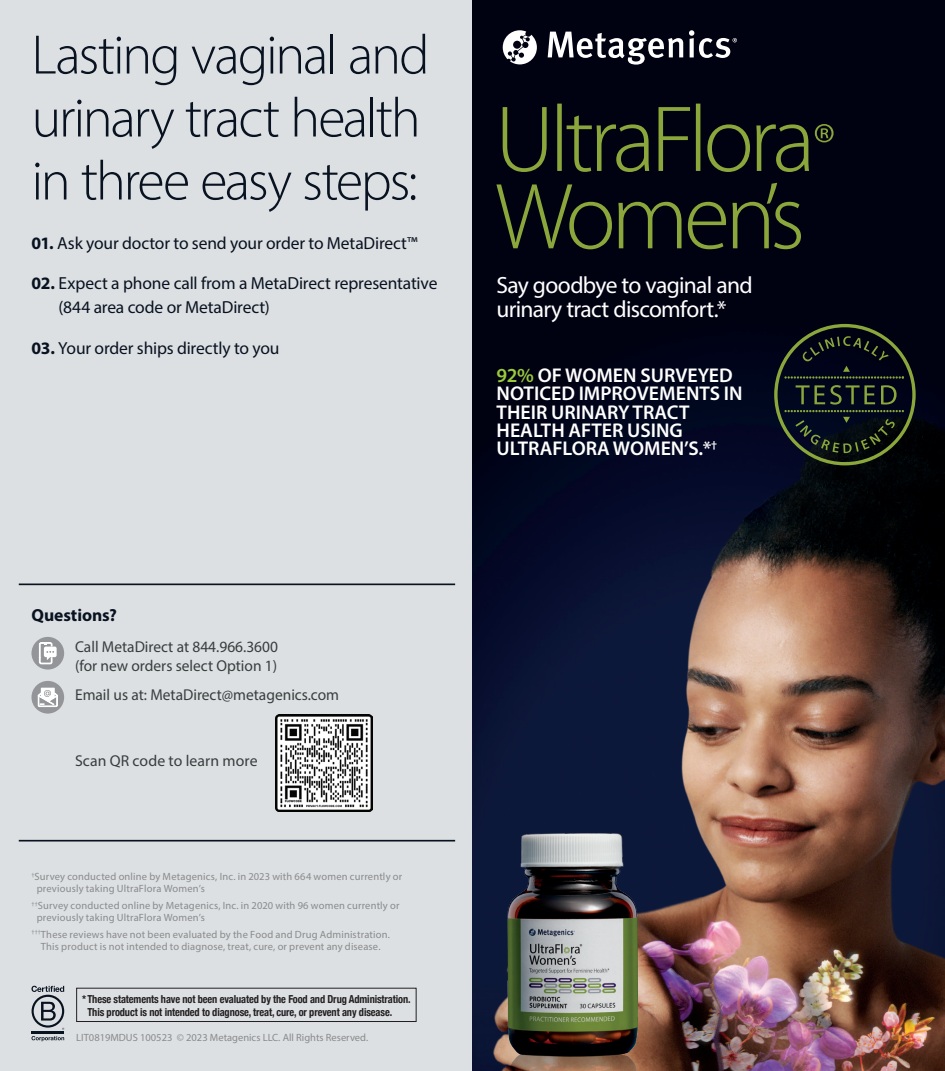
<style>
.page{position:relative;width:945px;height:1071px;background:#fff}
.page>*{position:absolute;margin:0;border:0;box-sizing:border-box;transform-origin:0 0}
.t1{font:300 56px/63px "Myriad Pro";letter-spacing:-.04em;color:#091220}
.t2{font:23.62px/23.6px "Myriad Pro";letter-spacing:-.03em;color:#fff}
.t3{font:600 19.95px/18.2px "Myriad Pro";color:#fff}
.t4{font:17.5px/24.5px "Myriad Pro";letter-spacing:-.01em;color:#091220}
.t5{font:700 17.5px "Myriad Pro";letter-spacing:-.005em;color:#091220}
.t6{font:15.75px/19.2px "Myriad Pro";color:#383d3d}
.t7{font:700 condensed 11.03px/13px "Helvetica Neue";letter-spacing:-.01em;color:#231f20;scale:.94 1}
.t8{font:10.5px/12.2px "Myriad Pro";letter-spacing:.015em;color:#8a8a8b}
.s1{font-weight:700}
.s2{color:#99ca3b}
</style>
<div class="page">
<div style="left:0;top:0;width:480px;height:1071px;background:#dce0e3"></div>
<div style="left:472px;top:0;width:473px;height:402px;background:#000212"></div>
<img style="left:450px;top:402px;width:495px;height:669px">
<svg style="left:548px;top:32px;width:135px;height:33px"></svg>
<svg style="left:689px;top:30px;width:48px;height:28px"></svg>
<svg style="left:503px;top:30px;width:34px;height:34px"></svg>
<div style="left:76px;top:988px;width:340px;height:34px;border:1px solid #231f20"></div>
<div style="left:32px;top:637px;width:32px;height:33px;background:#939598;border-radius:50%"></div>
<svg style="left:39px;top:642px;width:18px;height:23px"></svg>
<div style="left:32px;top:681px;width:32px;height:33px;background:#939598;border-radius:50%"></div>
<svg style="left:38px;top:688px;width:20px;height:19px"></svg>
<img style="left:276px;top:714px;width:96px;height:97px">
<hr style="left:19px;top:584px;width:436px;height:1px;background:#091220">
<hr style="left:19px;top:840px;width:436px;height:2px;background:#091220">
<hr style="left:32px;top:1031px;width:32px;height:2px;background:#091220">
<svg style="left:32px;top:986px;width:32px;height:44px"></svg>
<svg style="left:32px;top:1036px;width:32px;height:5px"></svg>
<div style="left:774px;top:324px;width:142px;height:141px;border:3px solid #8ba73c;border-radius:50%"></div>
<svg style="left:784px;top:385px;width:120px;height:68px;background:#17201e"></svg>
<svg style="left:784px;top:336px;width:120px;height:43px;background:#11171a"></svg>
<svg style="left:496px;top:104px;width:313px;height:145px;background:#191f19"></svg>
<svg style="left:815px;top:124px;width:19px;height:18px"></svg>
<img style="left:508px;top:833px;width:129px;height:238px">
<h1 class="t1" style="left:32px;top:23px;width:400px">Lasting vaginal and urinary tract health in three easy steps:</h1>
<h3 class="t4" style="left:32px;top:230px;width:388px"><span class="s1">01.</span> Ask your doctor to send your order to MetaDirect™</h3>
<h3 class="t4" style="left:59px;top:271px;width:380px;text-indent:-27px"><span class="s1">02.</span> Expect a phone call from a MetaDirect representative (844 area code or MetaDirect)</h3>
<h3 class="t4" style="left:32px;top:335px;width:249px"><span class="s1">03.</span> Your order ships directly to you</h3>
<h2 class="t2" style="left:496px;top:273px;width:258px">Say goodbye to vaginal and urinary tract discomfort.*</h2>
<h3 class="t3" style="left:496px;top:366px;width:248px"><span class="s2">92%</span> OF WOMEN SURVEYED<br>NOTICED IMPROVEMENTS IN<br>THEIR URINARY TRACT<br>HEALTH AFTER USING<br>ULTRAFLORA WOMEN’S.*<sup>†</sup></h3>
<h3 class="t5" style="left:32px;top:604px;width:87px">Questions?</h3>
<h3 class="t6" style="left:75px;top:637px;width:204px">Call MetaDirect at 844.966.3600 (for new orders select Option 1)</h3>
<h3 class="t6" style="left:75px;top:684px;width:266px">Email us at: MetaDirect@metagenics.com</h3>
<h3 class="t6" style="left:75px;top:751px;width:184px">Scan QR code to learn more</h3>
<p class="t8" style="left:37px;top:870px;width:367px;text-indent:-5px"><sup>†</sup>Survey conducted online by Metagenics, Inc. in 2023 with 664 women currently or previously taking UltraFlora Women’s</p>
<p class="t8" style="left:37px;top:899px;width:364px;text-indent:-5px"><sup>††</sup>Survey conducted online by Metagenics, Inc. in 2020 with 96 women currently or previously taking UltraFlora Women’s</p>
<p class="t8" style="left:32px;top:928px;width:360px;text-align:center"><sup>†††</sup>These reviews have not been evaluated by the Food and Drug Administration.<br>This product is not intended to diagnose, treat, cure, or prevent any disease.</p>
<p class="t7" style="left:87px;top:992px;width:345px;text-indent:-5px">*These statements have not been evaluated by the Food and Drug Administration.<br>This product is not intended to diagnose, treat, cure, or prevent any disease.</p>
<p class="t8" style="left:76px;top:1031px;width:293px">LIT0819MDUS 100523 © 2023 Metagenics LLC. All Rights Reserved.</p>
</div>
